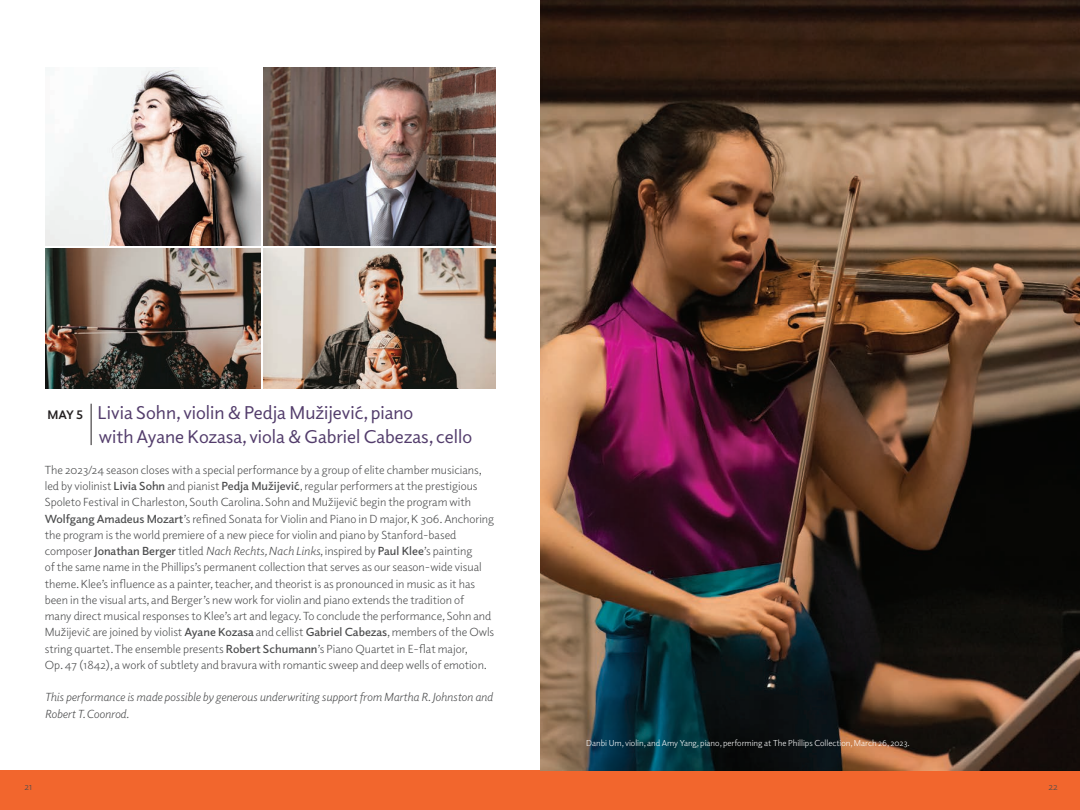
<style>
.page{position:relative;width:1080px;height:810px;background:#fff}
.page>*{position:absolute;margin:0;border:0;box-sizing:border-box;transform-origin:0 0}
.t1{font:18.75px/23.8px "Elido";color:#533d6c}
.t2{font:11.88px/16.2px "Elido";color:#4b4c4d}
.t3{font:italic 11.88px/16.2px "Elido";letter-spacing:-.005em;color:#4b4c4d}
.t4{font:10px "Elido";color:#4b4c4d}
.t5{font:8.75px "Elido";color:#fff}
.s1{font-weight:700;font-size:12.5px;color:#231f20}
.s2{font-weight:600}
.s3{font-style:italic}
</style>
<div class="page">
<div style="left:0;top:770px;width:1080px;height:40px;background:#f2662d"></div>
<hr style="left:91px;top:404px;width:1px;height:41px;background:#231f20">
<img style="left:540px;top:0;width:540px;height:770px">
<img style="left:46px;top:249px;width:215px;height:140px">
<img style="left:264px;top:249px;width:231px;height:140px">
<img style="left:45px;top:68px;width:216px;height:178px">
<img style="left:264px;top:68px;width:231px;height:178px">
<h1 class="t1" style="left:99px;top:400px;width:375px;text-indent:-51px"><span class="s1">MAY 5</span> Livia Sohn, violin &amp; Pedja Mužijević, piano<br>with Ayane Kozasa, viola &amp; Gabriel Cabezas, cello</h1>
<p class="t2" style="left:45px;top:461px;width:451px">The 2023/24 season closes with a special performance by a group of elite chamber musicians, led by violinist <span class="s2">Livia Sohn</span> and pianist <span class="s2">Pedja Mužijević</span>, regular performers at the prestigious Spoleto Festival in Charleston, South Carolina. Sohn and Mužijević begin the program with <span class="s2">Wolfgang Amadeus Mozart</span>’s refined Sonata for Violin and Piano in D major, K 306. Anchoring the program is the world premiere of a new piece for violin and piano by Stanford-based composer <span class="s2">Jonathan Berger</span> titled <span class="s3">Nach Rechts, Nach Links</span>, inspired by <span class="s2">Paul Klee</span>’s painting<br>of the same name in the Phillips’s permanent collection that serves as our season-wide visual theme. Klee’s influence as a painter, teacher, and theorist is as pronounced in music as it has been in the visual arts, and Berger’s new work for violin and piano extends the tradition of<br>many direct musical responses to Klee’s art and legacy. To conclude the performance, Sohn and Mužijević are joined by violist <span class="s2">Ayane Kozasa</span> and cellist <span class="s2">Gabriel Cabezas</span>, members of the Owls string quartet. The ensemble presents <span class="s2">Robert Schumann</span>’s Piano Quartet in E-flat major,<br>Op. 47 (1842), a work of subtlety and bravura with romantic sweep and deep wells of emotion.</p>
<p class="t3" style="left:45px;top:689px;width:450px">This performance is made possible by generous underwriting support from Martha R. Johnston and<br>Robert T. Coonrod.</p>
<p class="t5" style="left:586px;top:738px;width:325px">Danbi Um, violin, and Amy Yang, piano, performing at The Phillips Collection, March 26, 2023.</p>
<p class="t4" style="left:24px;top:780px;width:10px">21</p>
<p class="t4" style="left:1049px;top:780px;width:11px">22</p>
</div>
